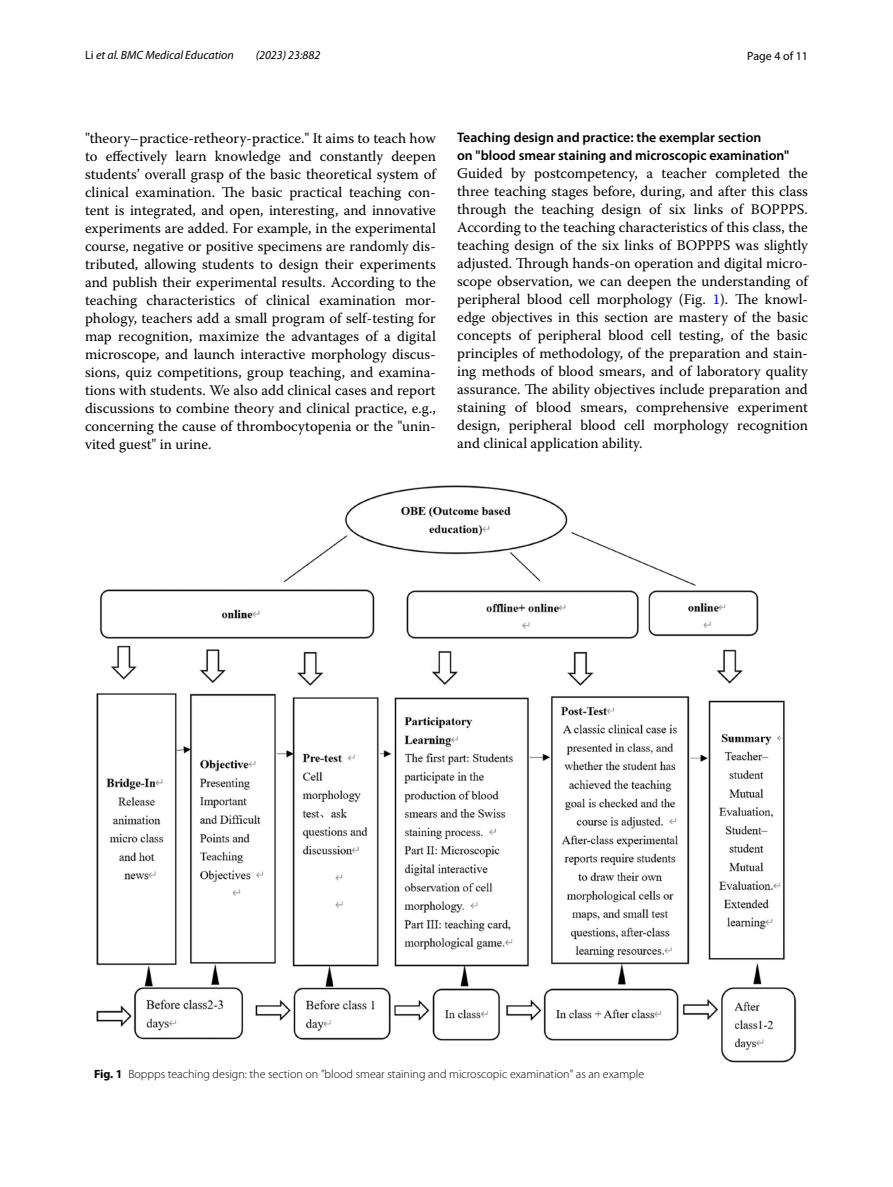
<style>
.page{position:relative;width:893px;height:1187px;background:#fff}
.page>*{position:absolute;margin:0;border:0;box-sizing:border-box;transform-origin:0 0}
.t1{font:14.7px/18px "Warnock Pro";color:#000;text-align:justify}
.t2{font:600 13.8px/18px "Myriad Pro";color:#000}
.t3{font:300 12px "Myriad Pro";color:#000}
.t4{font:italic 12px "Myriad Pro";color:#000}
.t5{font:12px "Myriad Pro";color:#000}
.s1{font-style:normal}
.s2{color:#00f}
.s3{font-weight:700}
</style>
<div class="page">
<img style="left:96px;top:485px;width:701px;height:577px">
<p class="t4" style="left:85px;top:48px;width:150px"><span class="s1">Li</span> et al. BMC Medical Education</p>
<p class="t4" style="left:256px;top:48px;width:66px">(2023) 23:882</p>
<p class="t5" style="left:747px;top:48px;width:62px">Page 4 of 11</p>
<p class="t1" style="left:85px;top:128px;width:352px">"theory–practice-retheory-practice." It aims to teach how to effectively learn knowledge and constantly deepen students’ overall grasp of the basic theoretical system of clinical examination. The basic practical teaching con&shy;tent is integrated, and open, interesting, and innovative experiments are added. For example, in the experimental course, negative or positive specimens are randomly dis&shy;tributed, allowing students to design their experiments and publish their experimental results. According to the teaching characteristics of clinical examination mor&shy;phology, teachers add a small program of self-testing for map recognition, maximize the advantages of a digital microscope, and launch interactive morphology discus&shy;sions, quiz competitions, group teaching, and examina&shy;tions with students. We also add clinical cases and report discussions to combine theory and clinical practice, e.g., concerning the cause of thrombocytopenia or the "unin&shy;vited guest" in urine.</p>
<p class="t2" style="left:457px;top:128px;width:334px">Teaching design and practice: the exemplar section<br>on "blood smear staining and microscopic examination"</p>
<p class="t1" style="left:457px;top:164px;width:352px">Guided by postcompetency, a teacher completed the three teaching stages before, during, and after this class through the teaching design of six links of BOPPPS.<br>According to the teaching characteristics of this class, the teaching design of the six links of BOPPPS was slightly adjusted. Through hands-on operation and digital micro&shy;scope observation, we can deepen the understanding of peripheral blood cell morphology (Fig. <span class="s2">1</span>). The knowl&shy;edge objectives in this section are mastery of the basic concepts of peripheral blood cell testing, of the basic principles of methodology, of the preparation and stain&shy;ing methods of blood smears, and of laboratory quality assurance. The ability objectives include preparation and staining of blood smears, comprehensive experiment design, peripheral blood cell morphology recognition and clinical application ability.</p>
<p class="t3" style="left:94px;top:1066px;width:552px"><span class="s3">Fig. 1</span> Boppps teaching design: the section on "blood smear staining and microscopic examination" as an example</p>
</div>
